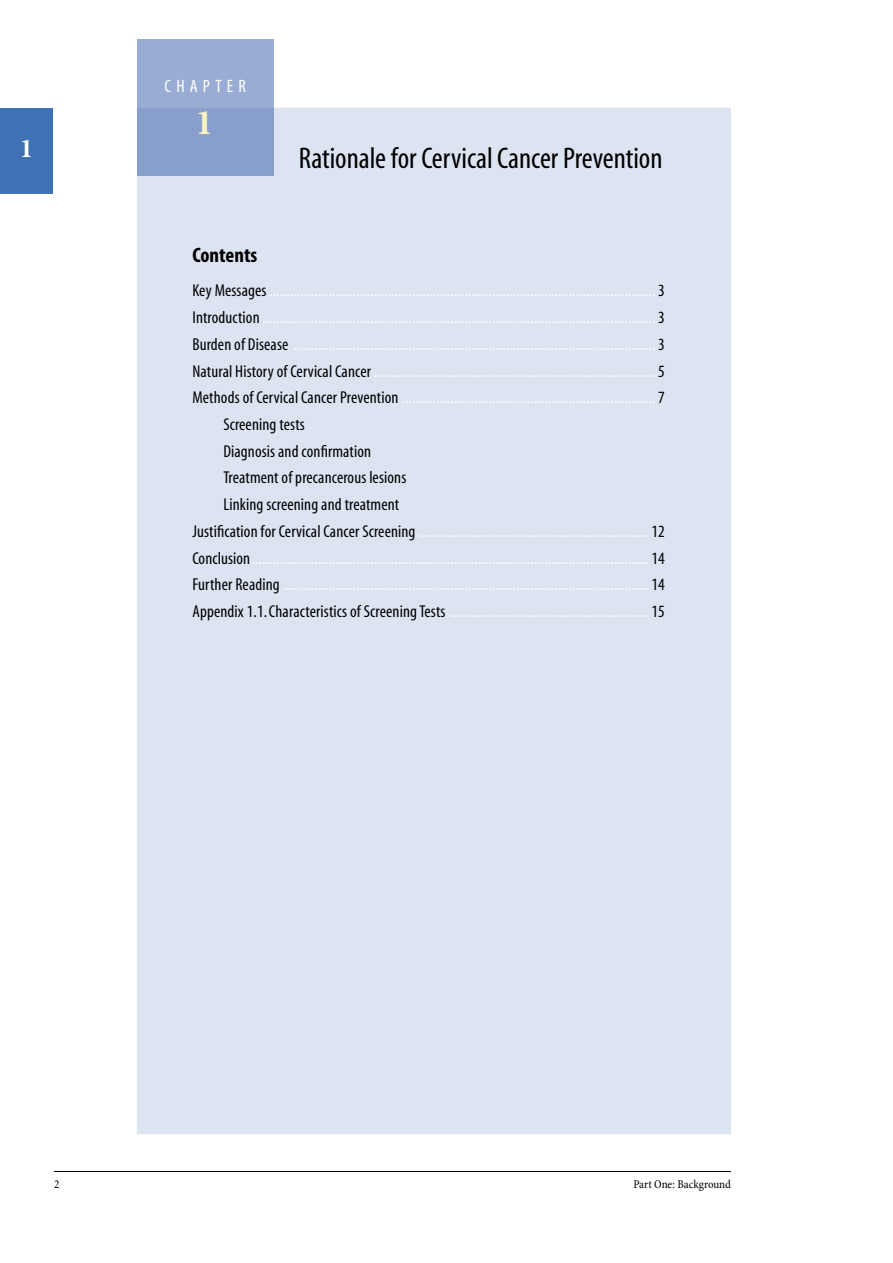
<style>
.page{position:relative;width:893px;height:1263px;background:#fff}
.page>*{position:absolute;margin:0;border:0;box-sizing:border-box;transform-origin:0 0}
.t1{font:700 36px "Minion Pro";color:#f9f3c0}
.t2{font:condensed 30px "Myriad";color:#000}
.t3{font:700 27px "Minion Pro";color:#fff}
.t4{font:700 condensed 21px "Myriad";color:#000}
.t5{font:condensed 18px "Myriad";letter-spacing:.29em;color:#fff}
.t6{font:condensed 17.25px "Myriad";letter-spacing:.01em;color:#fff}
.t7{font:condensed 17.25px "Myriad";letter-spacing:.01em;color:#000}
.t8{font:condensed 12px "Minion Pro";letter-spacing:-.005em;color:#000}
.s1{color:#000}
</style>
<div class="page">
<hr style="left:54px;top:1171px;width:677px;height:1px;background:#000">
<div style="left:0;top:108px;width:53px;height:85px;background:#3e72b5"></div>
<div style="left:137px;top:108px;width:594px;height:1026px;background:#dce4f2"></div>
<div style="left:137px;top:39px;width:137px;height:69px;background:#99acd3"></div>
<div style="left:137px;top:108px;width:137px;height:68px;background:#889fcc"></div>
<p class="t5" style="left:164px;top:77px;width:83px">CHAPTER</p>
<h1 class="t1" style="left:195px;top:101px;width:19px">1</h1>
<h3 class="t3" style="left:20px;top:133px;width:15px">1</h3>
<h2 class="t2" style="left:299px;top:143px;width:365px">Rationale for Cervical Cancer Prevention</h2>
<p class="t4" style="left:192px;top:244px;width:66px">Contents</p>
<p class="t6" style="left:192px;top:282px;width:474px"><span class="s1">Key Messages</span> ...............................................................................................................<span class="s1">3</span></p>
<p class="t6" style="left:192px;top:309px;width:474px"><span class="s1">Introduction</span> .................................................................................................................<span class="s1">3</span></p>
<p class="t6" style="left:192px;top:336px;width:474px"><span class="s1">Burden of Disease</span> ........................................................................................................<span class="s1">3</span></p>
<p class="t6" style="left:192px;top:362px;width:474px"><span class="s1">Natural History of Cervical Cancer</span> .................................................................................<span class="s1">5</span></p>
<p class="t6" style="left:192px;top:389px;width:474px"><span class="s1">Methods of Cervical Cancer Prevention</span> .........................................................................<span class="s1">7</span></p>
<p class="t7" style="left:223px;top:416px;width:83px">Screening tests</p>
<p class="t7" style="left:223px;top:442px;width:149px">Diagnosis and confirmation</p>
<p class="t7" style="left:223px;top:469px;width:185px">Treatment of precancerous lesions</p>
<p class="t7" style="left:223px;top:496px;width:177px">Linking screening and treatment</p>
<p class="t6" style="left:192px;top:523px;width:474px"><span class="s1">Justification for Cervical Cancer Screening</span> ..................................................................<span class="s1">12</span></p>
<p class="t6" style="left:192px;top:549px;width:474px"><span class="s1">Conclusion</span>..................................................................................................................<span class="s1">14</span></p>
<p class="t6" style="left:192px;top:576px;width:474px"><span class="s1">Further Reading</span> .........................................................................................................<span class="s1">14</span></p>
<p class="t6" style="left:192px;top:603px;width:474px"><span class="s1">Appendix 1.1. Characteristics of Screening Tests</span> .........................................................<span class="s1">15</span></p>
<p class="t8" style="left:54px;top:1177px;width:7px">2</p>
<p class="t8" style="left:633px;top:1177px;width:99px">Part One: Background</p>
</div>
